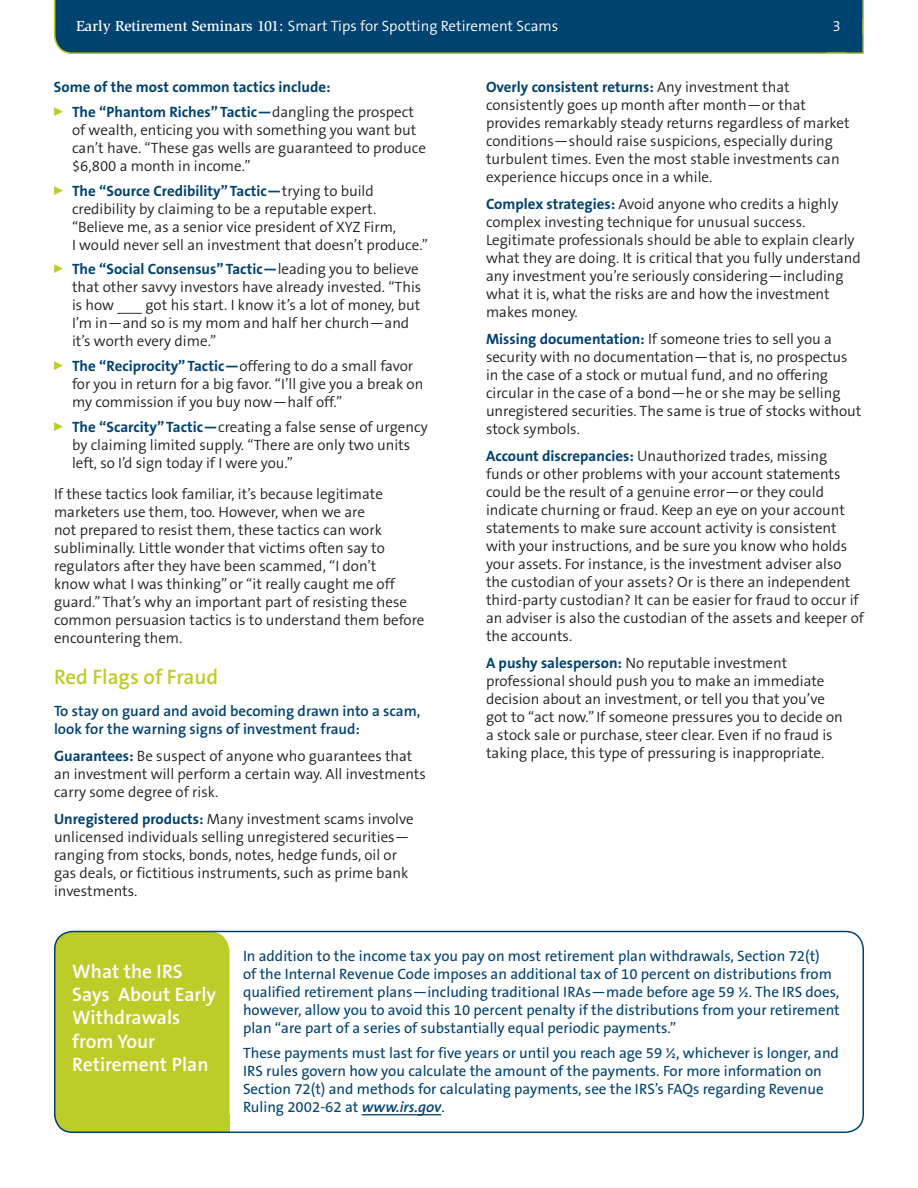
<style>
.page{position:relative;width:918px;height:1188px;background:#fff}
.page>*{position:absolute;margin:0;border:0;box-sizing:border-box;transform-origin:0 0}
.t1{font:600 21px "The Sans B6";color:#becc2a}
.t2{font:600 19.5px/23.4px "The Sans B6";color:#fff}
.t3{font:300 15px/18px "The Sans B4";color:#231f20}
.t4{font:15px/18px "The Sans B5 Plain";color:#004270}
.t5{font:700 15px/24.8px "The Sans B7";color:#004270}
.t6{font:600 15px/18px "The Sans B6";color:#004270}
.t7{font:300 15px "The Sans B4";color:#fff}
.s1{font-family:"Slimbach LT";font-weight:500}
.s2{font-family:"The Sans B4";font-weight:300;color:#231f20}
.s3{font-family:"The Sans B7";font-weight:700;color:#004270}
.s4{font-family:"The Sans B6";font-weight:600;font-style:italic}
</style>
<div class="page">
<div style="left:54px;top:0;width:810px;height:54px;background:#004270"></div>
<div style="left:846px;top:35px;width:17px;height:18px;background:#004270"></div>
<hr style="left:862px;top:18px;width:2px;height:36px;background:#becc2a">
<hr style="left:827px;top:52px;width:37px;height:2px;background:#becc2a">
<div style="left:54px;top:932px;width:176px;height:201px;background:#becc2a;border-radius:20px"></div>
<div style="left:210px;top:1114px;width:20px;height:19px;background:#becc2a"></div>
<div style="left:54px;top:931px;width:810px;height:202px;border:2px solid #004270;border-radius:18px"></div>
<hr style="left:362px;top:1114px;width:79px;height:1px;background:#004270">
<p class="t7" style="left:76px;top:18px;width:484px"><span class="s1">Early Retirement Seminars 101:</span> Smart Tips for Spotting Retirement Scams</p>
<p class="t7" style="left:833px;top:18px;width:10px">3</p>
<p class="t5" style="left:54px;top:75px;width:362px">Some of the most common tactics include:<br><sup>0</sup> The “Phantom Riches” Tactic—<span class="s2">dangling the prospect</span></p>
<p class="t3" style="left:72px;top:121px;width:356px">of wealth, enticing you with something you want but can’t have. “These gas wells are guaranteed to produce $6,800 a month in income.”</p>
<p class="t5" style="left:54px;top:179px;width:321px"><sup>0</sup> The “Source Credibility” Tactic—<span class="s2">trying to build</span></p>
<p class="t3" style="left:72px;top:200px;width:358px">credibility by claiming to be a reputable expert. “Believe me, as a senior vice president of XYZ Firm,<br>I would never sell an investment that doesn’t produce.”</p>
<p class="t5" style="left:54px;top:257px;width:366px"><sup>0</sup> The “Social Consensus” Tactic—<span class="s2">leading you to believe</span></p>
<p class="t3" style="left:72px;top:279px;width:351px">that other savvy investors have already invested. “This is how ___ got his start. I know it’s a lot of money, but I’m in—and so is my mom and half her church—and it’s worth every dime.”</p>
<p class="t5" style="left:54px;top:354px;width:361px"><sup>0</sup> The “Reciprocity” Tactic—<span class="s2">offering to do a small favor</span></p>
<p class="t3" style="left:72px;top:375px;width:353px">for you in return for a big favor. “I’ll give you a break on my commission if you buy now—half off.”</p>
<p class="t3" style="left:72px;top:418px;width:357px;text-indent:-18px"><sup>0</sup> <span class="s3">The “Scarcity” Tactic—</span>creating a false sense of urgency by claiming limited supply. “There are only two units left, so I’d sign today if I were you.”</p>
<p class="t3" style="left:54px;top:486px;width:372px">If these tactics look familiar, it’s because legitimate marketers use them, too. However, when we are<br>not prepared to resist them, these tactics can work subliminally. Little wonder that victims often say to regulators after they have been scammed, “I don’t<br>know what I was thinking” or “it really caught me off guard.” That’s why an important part of resisting these common persuasion tactics is to understand them before encountering them.</p>
<h1 class="t1" style="left:54px;top:666px;width:166px">Red Flags of Fraud</h1>
<p class="t6" style="left:54px;top:702px;width:368px">To stay on guard and avoid becoming drawn into a scam, look for the warning signs of investment fraud:</p>
<p class="t3" style="left:54px;top:747px;width:373px"><span class="s3">Guarantees:</span> Be suspect of anyone who guarantees that an investment will perform a certain way. All investments carry some degree of risk.</p>
<p class="t3" style="left:54px;top:810px;width:361px"><span class="s3">Unregistered products:</span> Many investment scams involve unlicensed individuals selling unregistered securities— ranging from stocks, bonds, notes, hedge funds, oil or gas deals, or fictitious instruments, such as prime bank investments.</p>
<p class="t5" style="left:486px;top:75px;width:305px">Overly consistent returns: <span class="s2">Any investment that</span></p>
<p class="t3" style="left:486px;top:96px;width:365px">consistently goes up month after month—or that provides remarkably steady returns regardless of market conditions—should raise suspicions, especially during turbulent times. Even the most stable investments can experience hiccups once in a while.</p>
<p class="t3" style="left:486px;top:195px;width:376px"><span class="s3">Complex strategies:</span> Avoid anyone who credits a highly complex investing technique for unusual success.<br>Legitimate professionals should be able to explain clearly what they are doing. It is critical that you fully understand any investment you’re seriously considering—including what it is, what the risks are and how the investment makes money.</p>
<p class="t3" style="left:486px;top:330px;width:377px"><span class="s3">Missing documentation:</span> If someone tries to sell you a security with no documentation—that is, no prospectus in the case of a stock or mutual fund, and no offering circular in the case of a bond—he or she may be selling unregistered securities. The same is true of stocks without stock symbols.</p>
<p class="t3" style="left:486px;top:447px;width:380px"><span class="s3">Account discrepancies:</span> Unauthorized trades, missing funds or other problems with your account statements could be the result of a genuine error—or they could indicate churning or fraud. Keep an eye on your account statements to make sure account activity is consistent with your instructions, and be sure you know who holds your assets. For instance, is the investment adviser also the custodian of your assets? Or is there an independent third-party custodian? It can be easier for fraud to occur if an adviser is also the custodian of the assets and keeper of the accounts.</p>
<p class="t3" style="left:486px;top:654px;width:358px"><span class="s3">A pushy salesperson:</span> No reputable investment professional should push you to make an immediate decision about an investment, or tell you that you’ve got to “act now.” If someone pressures you to decide on a stock sale or purchase, steer clear. Even if no fraud is taking place, this type of pressuring is inappropriate.</p>
<h2 class="t2" style="left:72px;top:960px;width:145px">What the IRS<br>Says About Early<br>Withdrawals from Your<br>Retirement Plan</h2>
<p class="t4" style="left:243px;top:947px;width:598px">In addition to the income tax you pay on most retirement plan withdrawals, Section 72(t)<br>of the Internal Revenue Code imposes an additional tax of 10 percent on distributions from qualified retirement plans—including traditional IRAs—made before age 59 ½. The IRS does, however, allow you to avoid this 10 percent penalty if the distributions from your retirement plan “are part of a series of substantially equal periodic payments.”</p>
<p class="t4" style="left:243px;top:1044px;width:597px">These payments must last for five years or until you reach age 59 ½, whichever is longer, and IRS rules govern how you calculate the amount of the payments. For more information on Section 72(t) and methods for calculating payments, see the IRS’s FAQs regarding Revenue Ruling 2002-62 at <span class="s4">www.irs.gov</span>.</p>
</div>
